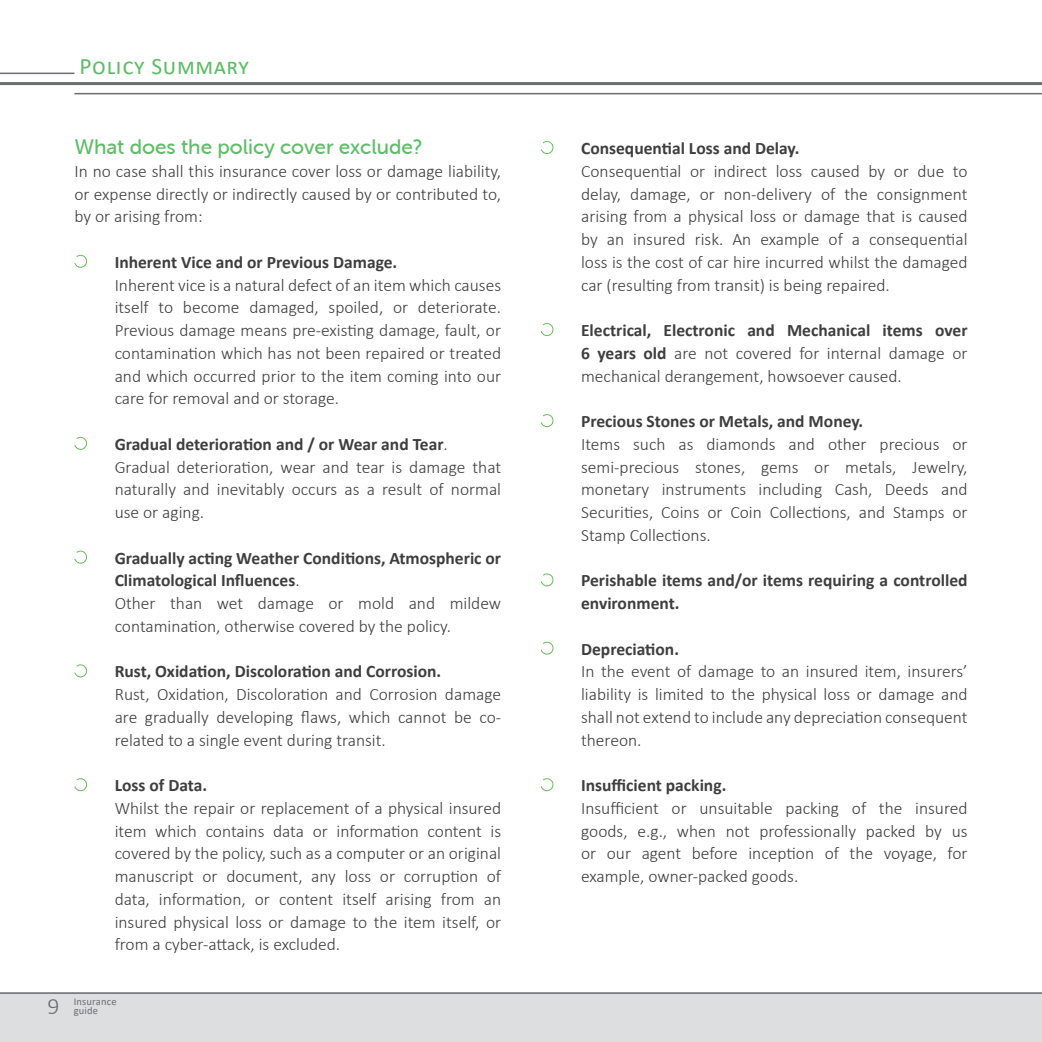
<style>
.page{position:relative;width:1042px;height:1042px;background:#fff}
.page>*{position:absolute;margin:0;border:0;box-sizing:border-box;transform-origin:0 0}
.t1{font:23.62px "Calibri";letter-spacing:.03em;color:#5ebd68}
.t2{font:300 23.62px "Calibri";color:#6c6d70}
.body{font:21px "Museo Sans Rounded 500";color:#5ebd68}
.body-2{font:300 17.5px/22.8px "Calibri";color:#3e3e3f;text-align:justify}
.body-3{font:700 17.5px/22.8px "Calibri";color:#3e3e3f}
.t3{font:10.5px "Calibri";color:#6c6d70}
.s1{font-weight:300}
.s2{font-weight:700}
</style>
<div class="page">
<svg style="left:74px;top:254px;width:13px;height:14px"></svg>
<svg style="left:74px;top:436px;width:13px;height:14px"></svg>
<svg style="left:74px;top:550px;width:13px;height:14px"></svg>
<svg style="left:74px;top:664px;width:13px;height:13px"></svg>
<svg style="left:74px;top:778px;width:13px;height:13px"></svg>
<svg style="left:541px;top:141px;width:13px;height:13px"></svg>
<svg style="left:541px;top:323px;width:13px;height:13px"></svg>
<svg style="left:541px;top:414px;width:13px;height:13px"></svg>
<svg style="left:541px;top:573px;width:13px;height:13px"></svg>
<svg style="left:541px;top:641px;width:13px;height:13px"></svg>
<svg style="left:541px;top:778px;width:13px;height:13px"></svg>
<div style="left:0;top:992px;width:1042px;height:50px;background:#dddedf"></div>
<hr style="left:0;top:992px;width:1042px;height:2px;background:#6c6d70">
<hr style="left:0;top:73px;width:74px;height:1px;background:#6c6d70">
<hr style="left:0;top:82px;width:1042px;height:3px;background:#6c6d70">
<hr style="left:74px;top:93px;width:968px;height:1px;background:#6c6d70">
<p class="t1" style="left:79px;top:50px;width:171px">Policy Summary</p>
<p class="body" style="left:74px;top:135px;width:349px">What does the policy cover exclude?</p>
<p class="body-2" style="left:74px;top:159px;width:428px">In no case shall this insurance cover loss or damage liability, or expense directly or indirectly caused by or contributed to, by or arising from:</p>
<p class="body-3" style="left:115px;top:250px;width:284px">Inherent Vice and or Previous Damage.</p>
<p class="body-2" style="left:115px;top:273px;width:388px">Inherent vice is a natural defect of an item which causes itself to become damaged, spoiled, or deteriorate.<br>Previous damage means pre-existing damage, fault, or contamination which has not been repaired or treated and which occurred prior to the item coming into our care for removal and or storage.</p>
<p class="body-3" style="left:115px;top:432px;width:335px">Gradual deterioration and / or Wear and Tear<span class="s1">.</span></p>
<p class="body-2" style="left:115px;top:455px;width:388px">Gradual deterioration, wear and tear is damage that naturally and inevitably occurs as a result of normal use or aging.</p>
<p class="body-3" style="left:115px;top:546px;width:388px">Gradually acting Weather Conditions, Atmospheric or<br>Climatological Influences<span class="s1">.</span></p>
<p class="body-2" style="left:115px;top:592px;width:388px">Other than wet damage or mold and mildew contamination, otherwise covered by the policy.</p>
<p class="body-3" style="left:115px;top:660px;width:328px">Rust, Oxidation, Discoloration and Corrosion.</p>
<p class="body-2" style="left:115px;top:683px;width:388px">Rust, Oxidation, Discoloration and Corrosion damage are gradually developing flaws, which cannot be co&shy;related to a single event during transit.</p>
<p class="body-3" style="left:115px;top:774px;width:94px">Loss of Data.</p>
<p class="body-2" style="left:115px;top:796px;width:388px">Whilst the repair or replacement of a physical insured item which contains data or information content is covered by the policy, such as a computer or an original manuscript or document, any loss or corruption of data, information, or content itself arising from an insured physical loss or damage to the item itself, or from a cyber-attack, is excluded.</p>
<p class="t3" style="left:74px;top:994px;width:45px">Insurance</p>
<p class="t2" style="left:48px;top:991px;width:13px">9</p>
<p class="t3" style="left:74px;top:1003px;width:26px">guide</p>
<p class="body-3" style="left:581px;top:137px;width:220px">Consequential Loss and Delay.</p>
<p class="body-2" style="left:581px;top:159px;width:388px">Consequential or indirect loss caused by or due to delay, damage, or non-delivery of the consignment arising from a physical loss or damage that is caused by an insured risk. An example of a consequential loss is the cost of car hire incurred whilst the damaged car (resulting from transit) is being repaired.</p>
<p class="body-2" style="left:581px;top:319px;width:388px"><span class="s2">Electrical, Electronic and Mechanical items over 6 years old</span> are not covered for internal damage or mechanical derangement, howsoever caused.</p>
<p class="body-3" style="left:581px;top:410px;width:284px">Precious Stones or Metals, and Money.</p>
<p class="body-2" style="left:581px;top:432px;width:388px">Items such as diamonds and other precious or semi-precious stones, gems or metals, Jewelry, monetary instruments including Cash, Deeds and Securities, Coins or Coin Collections, and Stamps or Stamp Collections.</p>
<p class="body-3" style="left:581px;top:569px;width:388px">Perishable items and/or items requiring a controlled environment.</p>
<p class="body-3" style="left:581px;top:637px;width:99px">Depreciation.</p>
<p class="body-2" style="left:581px;top:660px;width:388px">In the event of damage to an insured item, insurers’ liability is limited to the physical loss or damage and shall not extend to include any depreciation consequent thereon.</p>
<p class="body-3" style="left:581px;top:774px;width:147px">Insufficient packing.</p>
<p class="body-2" style="left:581px;top:796px;width:388px">Insufficient or unsuitable packing of the insured goods, e.g., when not professionally packed by us or our agent before inception of the voyage, for example, owner-packed goods.</p>
</div>
